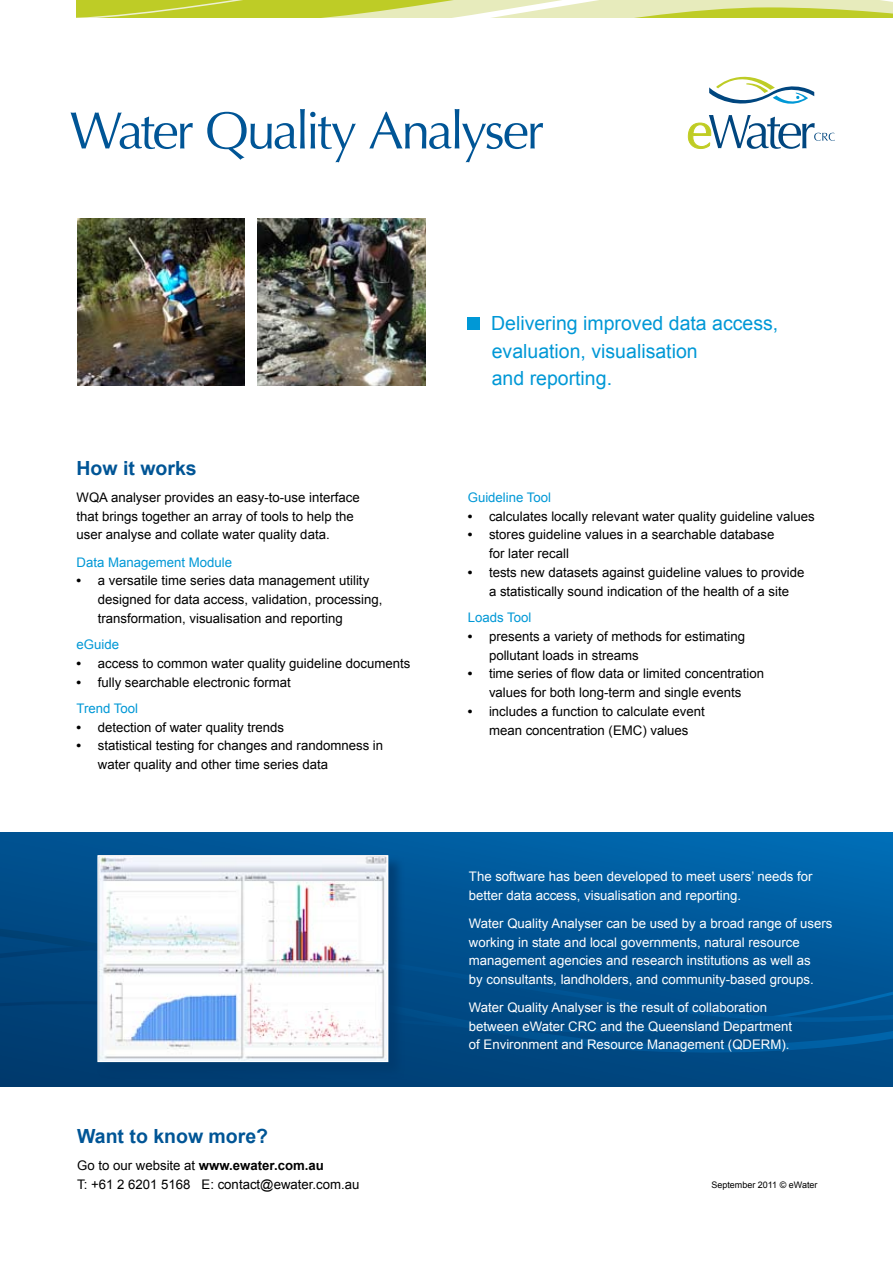
<style>
.page{position:relative;width:893px;height:1263px;background:#fff}
.page>*{position:absolute;margin:0;border:0;box-sizing:border-box;transform-origin:0 0}
.t1{font:19.5px/27.8px "Arial";color:#0098d6}
.t2{font:700 19.5px "Arial";color:#005596}
.t3{font:13.2px/18.8px "Arial";color:#000}
.t4{font:13.2px/18.8px "Arial";color:#fff}
.t5{font:13.2px "Arial";color:#0098d6}
.t6{font:9px "Arial";color:#000}
.s1{font-weight:700}
.s2{color:#0098d6}
</style>
<div class="page">
<svg style="left:0;top:832px;width:893px;height:254px;background:#005798"></svg>
<svg style="left:0;top:922px;width:893px;height:140px;background:#004d89"></svg>
<svg style="left:0;top:941px;width:893px;height:83px;background:#004e8b"></svg>
<svg style="left:77px;top:0;width:816px;height:17px;background:#d3dc74"></svg>
<svg style="left:688px;top:76px;width:147px;height:73px"></svg>
<svg style="left:71px;top:112px;width:122px;height:37px"></svg>
<svg style="left:207px;top:109px;width:149px;height:53px"></svg>
<svg style="left:369px;top:109px;width:174px;height:53px"></svg>
<div style="left:98px;top:855px;width:313px;height:230px;background:#00396c;opacity:.75"></div>
<img style="left:99px;top:857px;width:287px;height:203px">
<div style="left:97px;top:855px;width:291px;height:207px;border:1px solid #fff"></div>
<img style="left:78px;top:219px;width:167px;height:167px">
<img style="left:258px;top:219px;width:167px;height:167px">
<div style="left:467px;top:317px;width:13px;height:13px;background:#0098d6"></div>
<h1 class="t2" style="left:77px;top:455px;width:122px">How it works</h1>
<p class="t3" style="left:77px;top:488px;width:285px">WQA analyser provides an easy-to-use interface that brings together an array of tools to help the user analyse and collate water quality data.</p>
<p class="t5" style="left:77px;top:553px;width:157px">Data Management Module</p>
<p class="t3" style="left:98px;top:571px;width:286px;text-indent:-21px"><span class="s1">•</span> a versatile time series data management utility designed for data access, validation, processing, transformation, visualisation and reporting</p>
<p class="t5" style="left:77px;top:636px;width:44px">eGuide</p>
<p class="t3" style="left:77px;top:654px;width:335px"><span class="s1">•</span> access to common water quality guideline documents</p>
<p class="t3" style="left:77px;top:669px;width:216px;line-height:26px"><span class="s1">•</span> fully searchable electronic format<br><span class="s2">Trend Tool</span></p>
<p class="t3" style="left:77px;top:718px;width:209px"><span class="s1">•</span> detection of water quality trends</p>
<p class="t3" style="left:98px;top:736px;width:287px;text-indent:-21px"><span class="s1">•</span> statistical testing for changes and randomness in water quality and other time series data</p>
<h1 class="t2" style="left:77px;top:1123px;width:193px">Want to know more?</h1>
<p class="t3" style="left:77px;top:1156px;width:284px">Go to our website at <span class="s1">www.ewater.com.au<br></span>T: +61 2 6201 5168 E: contact@ewater.com.au</p>
<h1 class="t1" style="left:491px;top:309px;width:289px">Delivering improved data access, evaluation, visualisation<br>and reporting.</h1>
<p class="t5" style="left:468px;top:489px;width:85px">Guideline Tool</p>
<p class="t3" style="left:468px;top:507px;width:348px"><span class="s1">•</span> calculates locally relevant water quality guideline values</p>
<p class="t3" style="left:489px;top:526px;width:287px;text-indent:-21px"><span class="s1">•</span> stores guideline values in a searchable database for later recall</p>
<p class="t3" style="left:468px;top:563px;width:338px;text-align:center"><span class="s1">•</span> tests new datasets against guideline values to provide a statistically sound indication of the health of a site</p>
<p class="t5" style="left:468px;top:609px;width:65px">Loads Tool</p>
<p class="t3" style="left:489px;top:627px;width:258px;text-indent:-21px"><span class="s1">•</span> presents a variety of methods for estimating pollutant loads in streams</p>
<p class="t3" style="left:468px;top:664px;width:298px;text-align:center"><span class="s1">•</span> time series of flow data or limited concentration values for both long-term and single events</p>
<p class="t3" style="left:468px;top:702px;width:238px;text-align:center"><span class="s1">•</span> includes a function to calculate event mean concentration (EMC) values</p>
<p class="t4" style="left:469px;top:867px;width:345px">The software has been developed to meet users’ needs for better data access, visualisation and reporting.</p>
<p class="t4" style="left:469px;top:914px;width:365px">Water Quality Analyser can be used by a broad range of users working in state and local governments, natural resource management agencies and research institutions as well as<br>by consultants, landholders, and community-based groups.</p>
<p class="t4" style="left:469px;top:998px;width:325px">Water Quality Analyser is the result of collaboration between eWater CRC and the Queensland Department of Environment and Resource Management (QDERM).</p>
<p class="t6" style="left:711px;top:1179px;width:108px">September 2011 © eWater</p>
</div>
